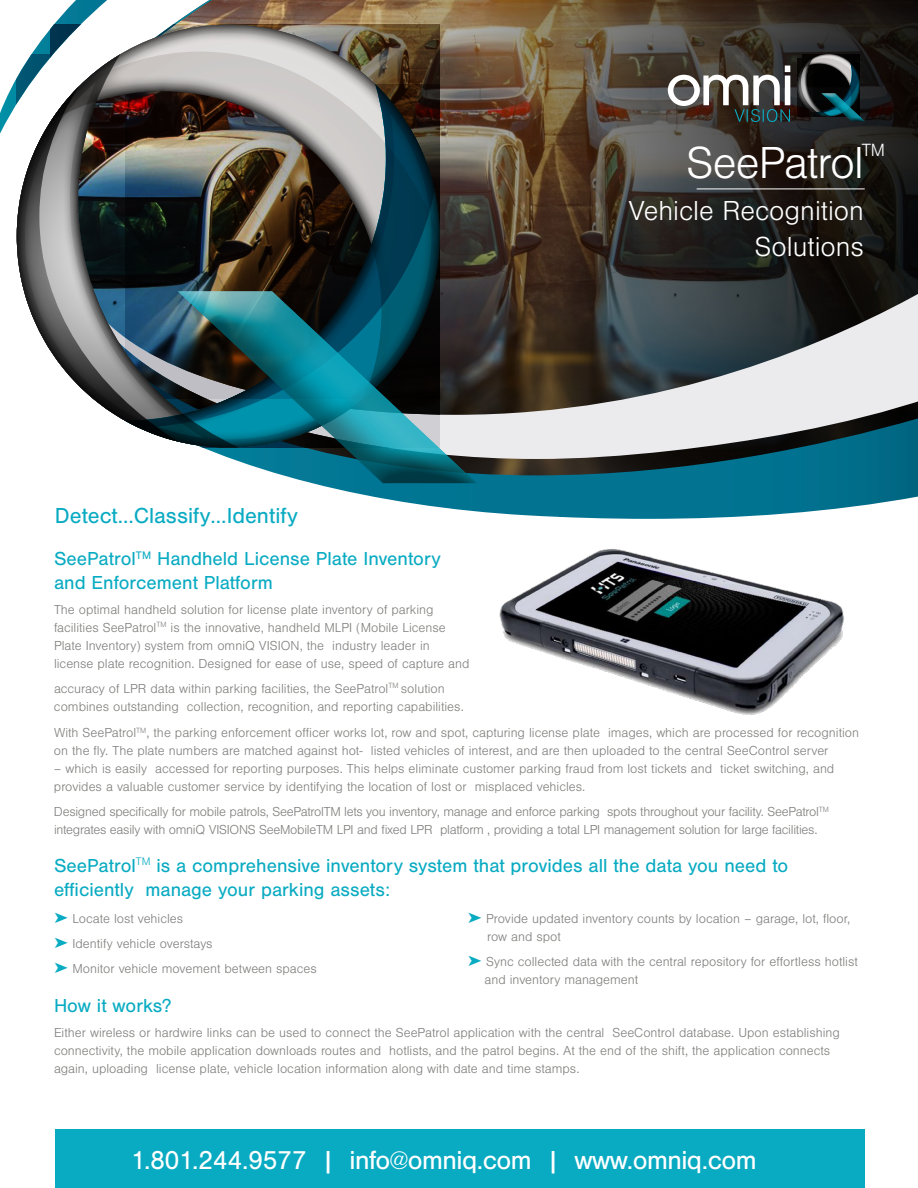
<style>
.page{position:relative;width:918px;height:1188px;background:#fff}
.page>*{position:absolute;margin:0;border:0;box-sizing:border-box;transform-origin:0 0}
.t1{font:300 46.5px "Nimbus San";letter-spacing:-.02em;color:#fff}
.t2{font:300 28.5px/36.2px "Nimbus San";color:#fff;text-align:right}
.t3{font:27px "Nimbus San";letter-spacing:-.02em;color:#fff}
.t4{font:22.5px "Nimbus San";color:#09abc2}
.t5{font:19.5px/24px "Nimbus San";color:#09abc2}
.t6{font:300 18.3px "Nimbus San";color:#fff}
.t7{font:300 13.5px/18px "Nimbus San";color:#81807f}
.t8{font:300 13.5px/18px "Nimbus San";letter-spacing:-.02em;color:#81807f}
.s1{color:#09abc2}
</style>
<div class="page">
<svg style="left:16px;top:0;width:902px;height:519px;background:#505854"></svg>
<svg style="left:82px;top:286px;width:836px;height:173px;background:#797e7f"></svg>
<svg style="left:0;top:0;width:404px;height:134px"></svg>
<img style="left:50px;top:25px;width:390px;height:27px">
<img style="left:50px;top:52px;width:390px;height:236px">
<img style="left:17px;top:54px;width:222px;height:394px">
<svg style="left:17px;top:86px;width:161px;height:356px"></svg>
<svg style="left:175px;top:288px;width:304px;height:21px;background:#285159"></svg>
<svg style="left:175px;top:309px;width:304px;height:177px;background:#296974"></svg>
<hr style="left:697px;top:189px;width:168px;height:1px;background:#fff">
<div style="left:55px;top:1130px;width:810px;height:58px;background:#09abc2"></div>
<img style="left:499px;top:549px;width:345px;height:166px">
<svg style="left:668px;top:66px;width:122px;height:56px"></svg>
<svg style="left:798px;top:54px;width:67px;height:67px;background:#303334"></svg>
<svg style="left:821px;top:93px;width:45px;height:3px"></svg>
<svg style="left:821px;top:96px;width:45px;height:26px"></svg>
<h3 class="t4" style="left:55px;top:504px;width:245px">Detect…Classify…Identify</h3>
<h3 class="t5" style="left:54px;top:547px;width:388px">SeePatrol<sup>TM</sup> Handheld License Plate Inventory and Enforcement Platform</h3>
<p class="t7" style="left:54px;top:601px;width:417px">The optimal handheld solution for license plate inventory of parking facilities SeePatrol<sup>TM</sup> is the innovative, handheld MLPI (Mobile License Plate Inventory) system from omniQ VISION, the industry leader in license plate recognition. Designed for ease of use, speed of capture and</p>
<p class="t7" style="left:54px;top:679px;width:411px">accuracy of LPR data within parking facilities, the SeePatrol<sup>TM</sup> solution combines outstanding collection, recognition, and reporting capabilities.</p>
<h3 class="t6" style="left:862px;top:140px;width:25px">TM</h3>
<h1 class="t1" style="left:687px;top:138px;width:179px">SeePatrol</h1>
<h2 class="t2" style="left:629px;top:193px;width:237px">Vehicle Recognition<br>Solutions</h2>
<p class="t7" style="left:54px;top:724px;width:807px">With SeePatrol<sup>TM</sup>, the parking enforcement officer works lot, row and spot, capturing license plate images, which are processed for recognition on the fly. The plate numbers are matched against hot- listed vehicles of interest, and are then uploaded to the central SeeControl server</p>
<p class="t7" style="left:54px;top:760px;width:782px">– which is easily accessed for reporting purposes. This helps eliminate customer parking fraud from lost tickets and ticket switching, and provides a valuable customer service by identifying the location of lost or misplaced vehicles.</p>
<p class="t8" style="left:54px;top:803px;width:776px">Designed specifically for mobile patrols, SeePatrolTM lets you inventory, manage and enforce parking spots throughout your facility. SeePatrol<sup>TM </sup>integrates easily with omniQ VISIONS SeeMobileTM LPI and fixed LPR platform , providing a total LPI management solution for large facilities.</p>
<h3 class="t5" style="left:54px;top:854px;width:736px">SeePatrol<sup>TM</sup> is a comprehensive inventory system that provides all the data you need to efficiently manage your parking assets:</h3>
<p class="t7" style="left:55px;top:907px;width:264px;line-height:24.8px"><span class="s1">➤</span> Locate lost vehicles<br><span class="s1">➤</span> Identify vehicle overstays<br><span class="s1">➤</span> Monitor vehicle movement between spaces</p>
<p class="t7" style="left:487px;top:910px;width:365px;text-indent:-19px"><span class="s1">➤</span> Provide updated inventory counts by location – garage, lot, floor, row and spot</p>
<p class="t7" style="left:484px;top:953px;width:375px;text-indent:-16px"><span class="s1">➤</span> Sync collected data with the central repository for effortless hotlist and inventory management</p>
<h3 class="t5" style="left:54px;top:994px;width:119px">How it works?</h3>
<p class="t7" style="left:54px;top:1024px;width:787px">Either wireless or hardwire links can be used to connect the SeePatrol application with the central SeeControl database. Upon establishing connectivity, the mobile application downloads routes and hotlists, and the patrol begins. At the end of the shift, the application connects again, uploading license plate, vehicle location information along with date and time stamps.</p>
<h3 class="t3" style="left:131px;top:1145px;width:627px">1.801.244.9577 | info@omniq.com | www.omniq.com</h3>
</div>
